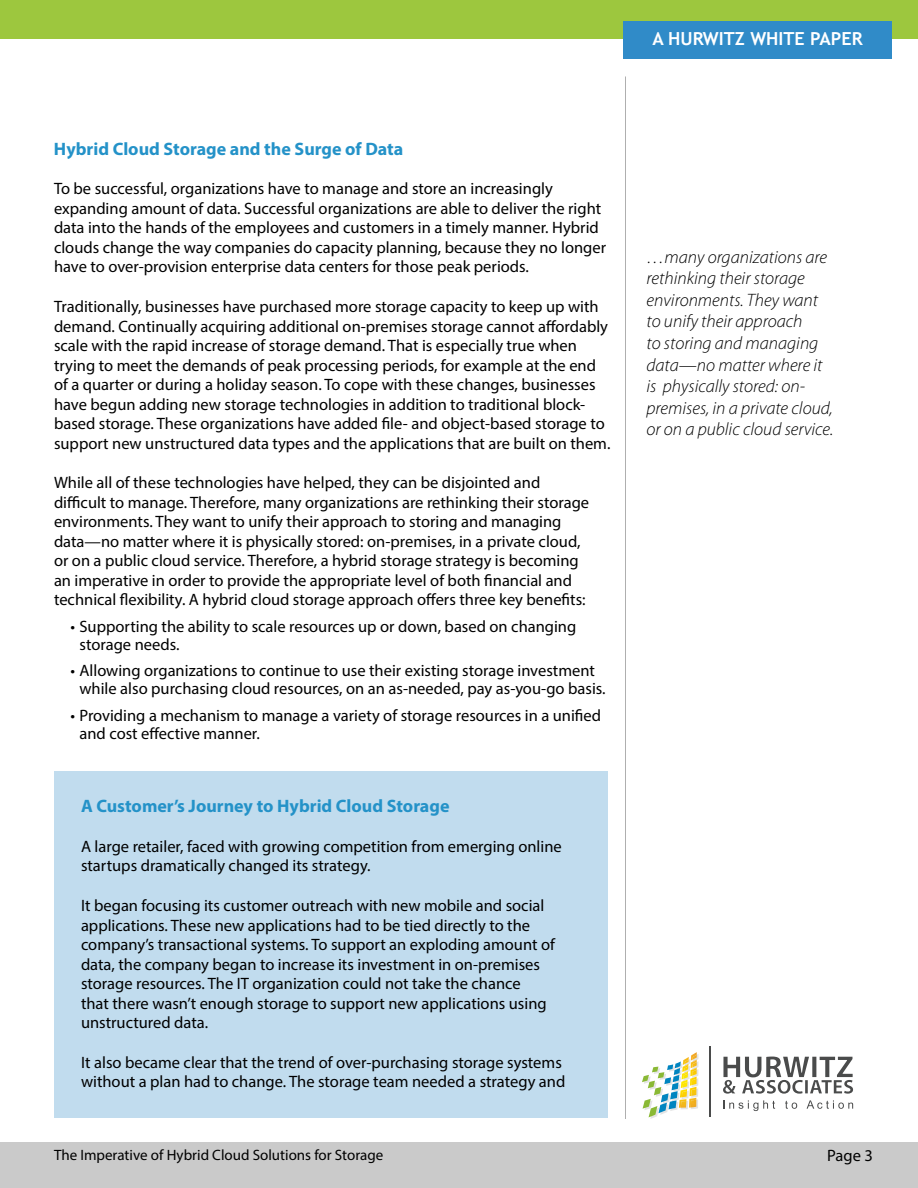
<style>
.page{position:relative;width:918px;height:1188px;background:#fff}
.page>*{position:absolute;margin:0;border:0;box-sizing:border-box;transform-origin:0 0}
.t1{font:italic 300 18px/21.6px "Myriad Pro";color:#000}
.t2{font:700 18px "Myriad Pro";color:#2492c8}
.t3{font:700 18px "Trebuchet MS";color:#fff}
.t4{font:16.5px/19.5px "Myriad Pro";color:#000}
.t5{font:15px "Myriad Pro";color:#000}
</style>
<div class="page">
<div style="left:0;top:0;width:918px;height:39px;background:#9dc73e"></div>
<div style="left:0;top:1143px;width:918px;height:45px;background:#cacaca"></div>
<div style="left:623px;top:21px;width:269px;height:38px;background:#308bc8"></div>
<hr style="left:625px;top:76px;width:1px;height:1043px;background:#afafaf">
<svg style="left:642px;top:1052px;width:57px;height:67px"></svg>
<svg style="left:723px;top:1057px;width:130px;height:37px"></svg>
<svg style="left:723px;top:1100px;width:52px;height:11px"></svg>
<svg style="left:785px;top:1101px;width:12px;height:8px"></svg>
<svg style="left:807px;top:1100px;width:46px;height:9px"></svg>
<hr style="left:710px;top:1047px;width:1px;height:70px;background:#4a4b4b">
<div style="left:54px;top:771px;width:554px;height:347px;background:#c1dcee"></div>
<p class="t3" style="left:652px;top:28px;width:212px">A HURWITZ WHITE PAPER</p>
<p class="t2" style="left:54px;top:137px;width:351px">Hybrid Cloud Storage and the Surge of Data</p>
<p class="t4" style="left:54px;top:179px;width:554px">To be successful, organizations have to manage and store an increasingly expanding amount of data. Successful organizations are able to deliver the right data into the hands of the employees and customers in a timely manner. Hybrid clouds change the way companies do capacity planning, because they no longer have to over-provision enterprise data centers for those peak periods.</p>
<p class="t4" style="left:54px;top:296px;width:558px">Traditionally, businesses have purchased more storage capacity to keep up with demand. Continually acquiring additional on-premises storage cannot affordably scale with the rapid increase of storage demand. That is especially true when trying to meet the demands of peak processing periods, for example at the end of a quarter or during a holiday season. To cope with these changes, businesses have begun adding new storage technologies in addition to traditional block&shy;based storage. These organizations have added file- and object-based storage to support new unstructured data types and the applications that are built on them.</p>
<p class="t4" style="left:54px;top:473px;width:537px">While all of these technologies have helped, they can be disjointed and difficult to manage. Therefore, many organizations are rethinking their storage environments. They want to unify their approach to storing and managing data—no matter where it is physically stored: on-premises, in a private cloud, or on a public cloud service. Therefore, a hybrid storage strategy is becoming an imperative in order to provide the appropriate level of both financial and technical flexibility. A hybrid cloud storage approach offers three key benefits:</p>
<p class="t4" style="left:79px;top:617px;width:498px;line-height:17.7px;text-indent:-9px">• Supporting the ability to scale resources up or down, based on changing storage needs.</p>
<p class="t4" style="left:79px;top:662px;width:528px;line-height:17.7px;text-indent:-9px">• Allowing organizations to continue to use their existing storage investment while also purchasing cloud resources, on an as-needed, pay as-you-go basis.</p>
<p class="t4" style="left:79px;top:706px;width:523px;line-height:17.7px;text-indent:-9px">• Providing a mechanism to manage a variety of storage resources in a unified and cost effective manner.</p>
<p class="t2" style="left:81px;top:794px;width:370px">A Customer’s Journey to Hybrid Cloud Storage</p>
<p class="t4" style="left:81px;top:836px;width:482px">A large retailer, faced with growing competition from emerging online startups dramatically changed its strategy.</p>
<p class="t4" style="left:81px;top:895px;width:475px">It began focusing its customer outreach with new mobile and social applications. These new applications had to be tied directly to the company’s transactional systems. To support an exploding amount of data, the company began to increase its investment in on-premises storage resources. The IT organization could not take the chance<br>that there wasn’t enough storage to support new applications using unstructured data.</p>
<p class="t4" style="left:81px;top:1052px;width:486px">It also became clear that the trend of over-purchasing storage systems without a plan had to change. The storage team needed a strategy and</p>
<p class="t1" style="left:646px;top:246px;width:188px">…many organizations are rethinking their storage environments. They want to unify their approach<br>to storing and managing data—no matter where it is physically stored: on&shy;premises, in a private cloud, or on a public cloud service.</p>
<p class="t5" style="left:54px;top:1146px;width:331px">The Imperative of Hybrid Cloud Solutions for Storage</p>
<p class="t4" style="left:827px;top:1145px;width:47px">Page 3</p>
</div>
